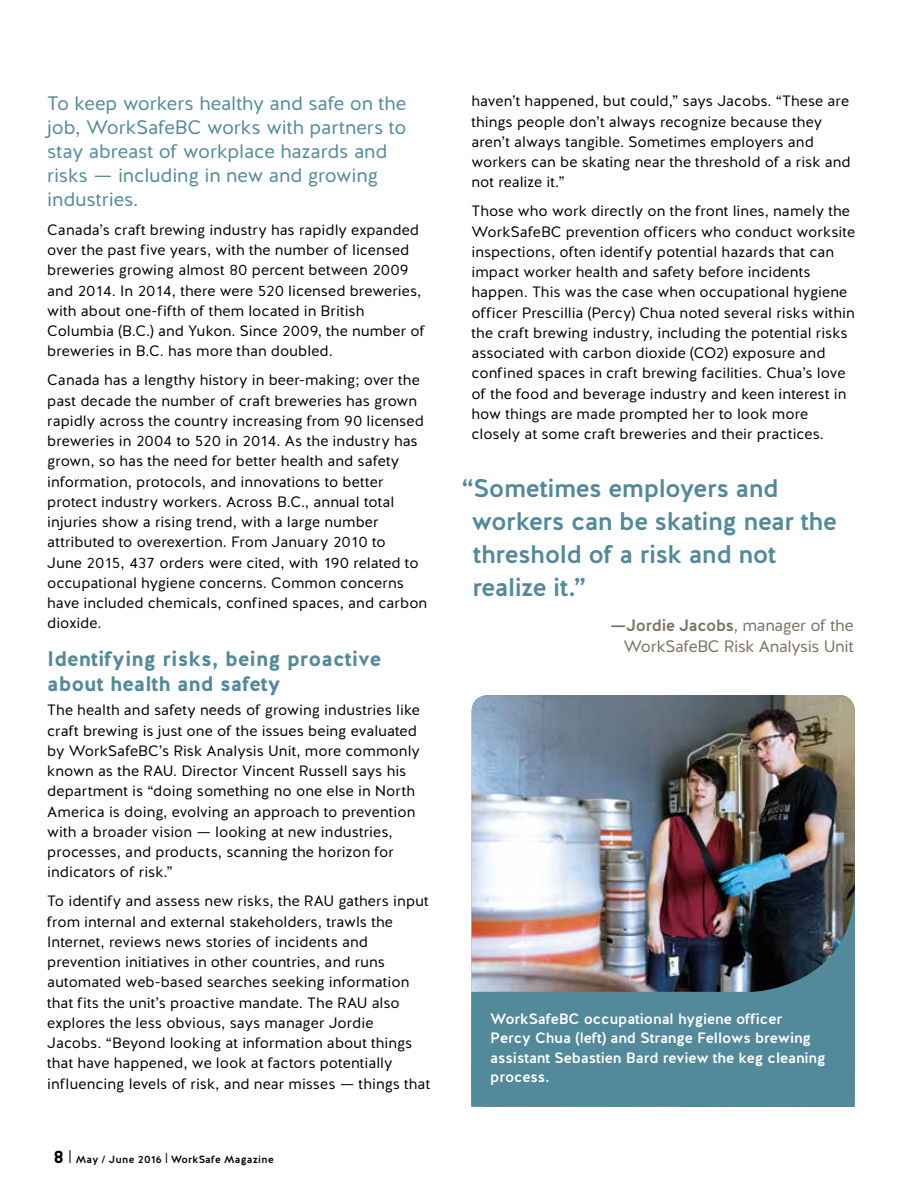
<style>
.page{position:relative;width:918px;height:1188px;background:#fff}
.page>*{position:absolute;margin:0;border:0;box-sizing:border-box;transform-origin:0 0}
.t1{font:25.5px/33px "Work Safe BC Halis R Medium";letter-spacing:-.02em;color:#528a9b}
.t2{font:21px/24.8px "Work Safe BC Halis R Bold";color:#528a9b}
.t3{font:19.5px/24px "Work Safe BC Halis R Book";letter-spacing:-.005em;color:#528a9b}
.t4{font:18px "Work Safe BC Halis R Bold";color:#000}
.t5{font:16.5px "Work Safe BC Halis R Medium";letter-spacing:-.02em;color:#7b7060}
.t6{font:16.5px "Work Safe BC Halis R Book";letter-spacing:-.02em;color:#7b7060}
.t7{font:15px/20.2px "Work Safe BC Halis R Book";letter-spacing:.005em;color:#000}
.t8{font:15px/19.5px "Work Safe BC Halis R Medium";letter-spacing:-.01em;color:#fff}
.t9{font:10.5px "Work Safe BC Halis R Medium";letter-spacing:.025em;color:#000}
.s1{font-family:"Work Safe BC Halis R Book"}
</style>
<div class="page">
<img style="left:471px;top:695px;width:384px;height:188px">
<img style="left:471px;top:883px;width:384px;height:224px">
<svg style="left:69px;top:1150px;width:1px;height:13px"></svg>
<h3 class="t3" style="left:47px;top:92px;width:361px">To keep workers healthy and safe on the job, WorkSafeBC works with partners to stay abreast of workplace hazards and risks — including in new and growing industries.</h3>
<p class="t7" style="left:47px;top:220px;width:379px">Canada’s craft brewing industry has rapidly expanded over the past five years, with the number of licensed breweries growing almost 80 percent between 2009 and 2014. In 2014, there were 520 licensed breweries, with about one-fifth of them located in British Columbia (B.C.) and Yukon. Since 2009, the number of breweries in B.C. has more than doubled.</p>
<p class="t7" style="left:47px;top:370px;width:382px">Canada has a lengthy history in beer-making; over the past decade the number of craft breweries has grown rapidly across the country increasing from 90 licensed breweries in 2004 to 520 in 2014. As the industry has grown, so has the need for better health and safety information, protocols, and innovations to better protect industry workers. Across B.C., annual total injuries show a rising trend, with a large number attributed to overexertion. From January 2010 to<br>June 2015, 437 orders were cited, with 190 related to occupational hygiene concerns. Common concerns have included chemicals, confined spaces, and carbon dioxide.</p>
<h2 class="t2" style="left:47px;top:647px;width:335px">Identifying risks, being proactive about health and safety</h2>
<p class="t7" style="left:47px;top:700px;width:374px">The health and safety needs of growing industries like craft brewing is just one of the issues being evaluated by WorkSafeBC’s Risk Analysis Unit, more commonly known as the RAU. Director Vincent Russell says his department is “doing something no one else in North America is doing, evolving an approach to prevention with a broader vision — looking at new industries, processes, and products, scanning the horizon for indicators of risk.”</p>
<p class="t7" style="left:47px;top:891px;width:384px">To identify and assess new risks, the RAU gathers input from internal and external stakeholders, trawls the Internet, reviews news stories of incidents and prevention initiatives in other countries, and runs automated web-based searches seeking information that fits the unit’s proactive mandate. The RAU also explores the less obvious, says manager Jordie Jacobs. “Beyond looking at information about things that have happened, we look at factors potentially influencing levels of risk, and near misses — things that</p>
<p class="t4" style="left:53px;top:1145px;width:12px">8</p>
<p class="t9" style="left:76px;top:1153px;width:200px">May / June 2016 | WorkSafe Magazine</p>
<p class="t7" style="left:471px;top:91px;width:381px">haven’t happened, but could,” says Jacobs. “These are things people don’t always recognize because they aren’t always tangible. Sometimes employers and workers can be skating near the threshold of a risk and not realize it.”</p>
<p class="t7" style="left:471px;top:201px;width:385px">Those who work directly on the front lines, namely the WorkSafeBC prevention officers who conduct worksite inspections, often identify potential hazards that can impact worker health and safety before incidents happen. This was the case when occupational hygiene officer Prescillia (Percy) Chua noted several risks within the craft brewing industry, including the potential risks associated with carbon dioxide (CO2) exposure and confined spaces in craft brewing facilities. Chua’s love of the food and beverage industry and keen interest in how things are made prompted her to look more closely at some craft breweries and their practices.</p>
<h1 class="t1" style="left:471px;top:472px;width:367px;text-indent:-10px">“Sometimes employers and workers can be skating near the threshold of a risk and not realize it.”</h1>
<p class="t5" style="left:610px;top:614px;width:245px">—Jordie Jacobs<span class="s1">, manager of the</span></p>
<p class="t6" style="left:624px;top:635px;width:232px">WorkSafeBC Risk Analysis Unit</p>
<p class="t8" style="left:490px;top:1009px;width:337px">WorkSafeBC occupational hygiene officer Percy Chua (left) and Strange Fellows brewing assistant Sebastien Bard review the keg cleaning process.</p>
</div>
